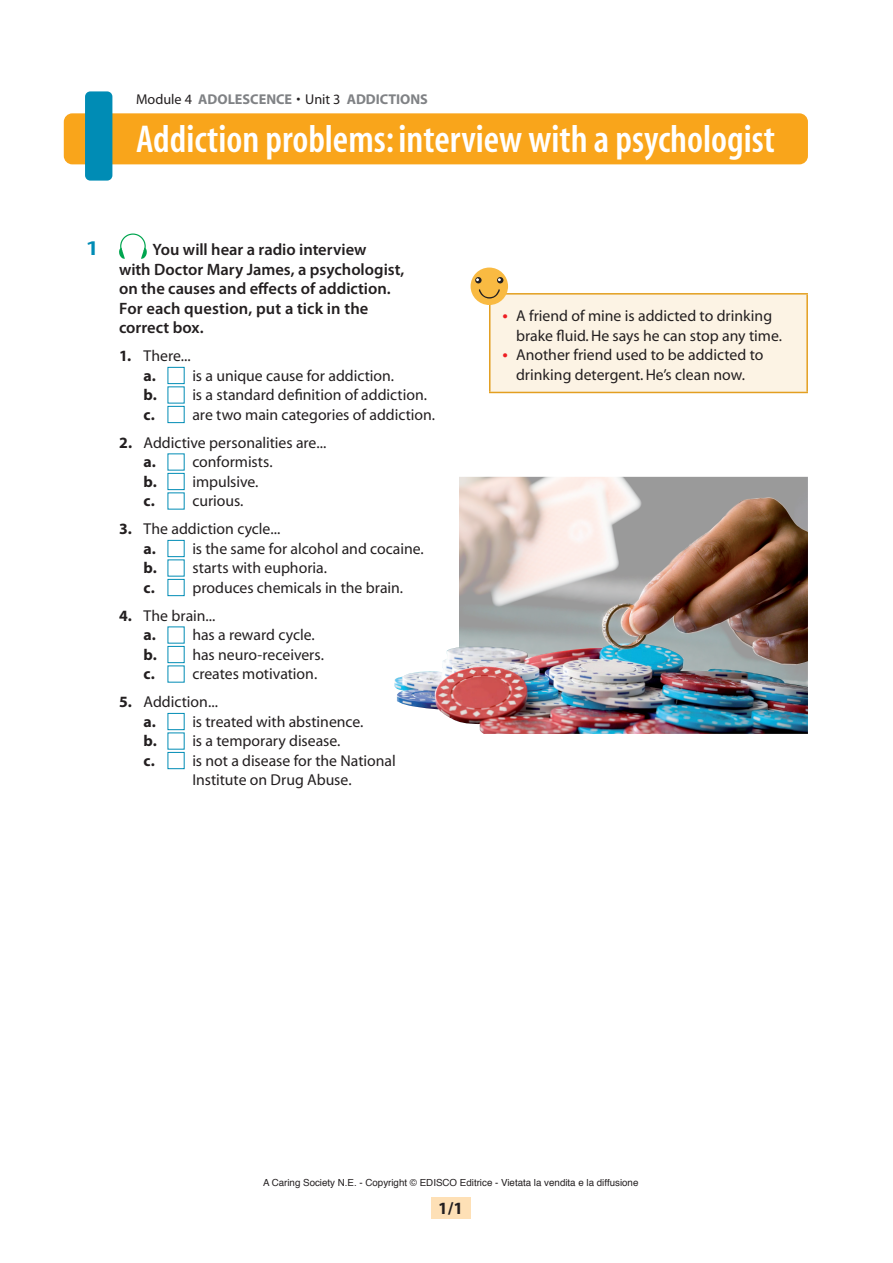
<style>
.page{position:relative;width:893px;height:1263px;background:#fff}
.page>*{position:absolute;margin:0;border:0;box-sizing:border-box;transform-origin:0 0}
.t1{font:600 condensed 39px "Myriad";color:#fff}
.t2{font:600 21px "Myriad Pro";color:#008cb5;scale:1.3 1}
.t3{font:700 17.25px "Myriad Pro";color:#231f20}
.t4{font:600 16.5px/19.5px "Myriad Pro";color:#231f20}
.t5{font:15.75px/19.5px "Myriad";color:#231f20}
.t6{font:700 14.25px "Myriad";color:#808285}
.t7{font:9.75px "Helvetica";color:#231f20}
.s1{font-weight:400;color:#231f20}
.s2{font-weight:700}
.s3{font-size:19.5px;color:#ee1d23}
</style>
<div class="page">
<div style="left:431px;top:1197px;width:40px;height:21px;background:#fee0b6"></div>
<div style="left:64px;top:113px;width:744px;height:51px;background:#f9a51b;border-radius:9px"></div>
<div style="left:85px;top:91px;width:27px;height:90px;background:#008cb5;border-radius:5px"></div>
<svg style="left:119px;top:233px;width:28px;height:26px"></svg>
<div style="left:168px;top:367px;width:17px;height:17px;border:1px solid #008cb5"></div>
<div style="left:168px;top:406px;width:17px;height:17px;border:1px solid #008cb5"></div>
<div style="left:168px;top:473px;width:17px;height:17px;border:1px solid #008cb5"></div>
<div style="left:168px;top:540px;width:17px;height:17px;border:1px solid #008cb5"></div>
<div style="left:168px;top:579px;width:17px;height:17px;border:1px solid #008cb5"></div>
<div style="left:168px;top:646px;width:17px;height:17px;border:1px solid #008cb5"></div>
<div style="left:168px;top:713px;width:17px;height:17px;border:1px solid #008cb5"></div>
<div style="left:168px;top:752px;width:17px;height:17px;border:1px solid #008cb5"></div>
<img style="left:459px;top:477px;width:349px;height:21px">
<img style="left:394px;top:498px;width:414px;height:236px">
<div style="left:490px;top:294px;width:317px;height:98px;background:#fcf3e4"></div>
<hr style="left:489px;top:295px;width:1px;height:97px;background:#e39f20">
<hr style="left:489px;top:293px;width:319px;height:2px;background:#e39f20">
<hr style="left:806px;top:295px;width:2px;height:97px;background:#e39f20">
<hr style="left:489px;top:392px;width:319px;height:1px;background:#e39f20">
<div style="left:471px;top:268px;width:37px;height:37px;background:#f9ba42;border-radius:50%"></div>
<svg style="left:475px;top:277px;width:7px;height:6px"></svg>
<svg style="left:497px;top:277px;width:6px;height:6px"></svg>
<svg style="left:479px;top:289px;width:21px;height:10px"></svg>
<p class="t6" style="left:136px;top:92px;width:293px"><span class="s1">Module 4</span> ADOLESCENCE <span class="s1">• Unit 3</span> ADDICTIONS</p>
<h1 class="t1" style="left:136px;top:119px;width:640px">Addiction problems: interview with a psychologist</h1>
<h2 class="t2" style="left:85px;top:237px;width:13px">1</h2>
<p class="t4" style="left:119px;top:240px;width:287px;text-indent:33px">You will hear a radio interview<br>with Doctor Mary James, a psychologist, on the causes and effects of addiction.<br>For each question, put a tick in the correct box.</p>
<p class="t5" style="left:144px;top:347px;width:293px;text-indent:-24px"><span class="s2">1.</span> There...<br><span class="s2">a.</span> is a unique cause for addiction.<br><span class="s2">b.</span> is a standard definition of addiction. <span class="s2">c.</span> are two main categories of addiction.</p>
<p class="t5" style="left:144px;top:433px;width:184px;text-indent:-24px"><span class="s2">2.</span> Addictive personalities are... <span class="s2">a.</span> conformists.<br><span class="s2">b.</span> impulsive.<br><span class="s2">c.</span> curious.</p>
<p class="t5" style="left:144px;top:520px;width:282px;text-indent:-24px"><span class="s2">3.</span> The addiction cycle...<br><span class="s2">a.</span> is the same for alcohol and cocaine. <span class="s2">b.</span> starts with euphoria.<br><span class="s2">c.</span> produces chemicals in the brain.</p>
<p class="t5" style="left:144px;top:606px;width:182px;text-indent:-24px"><span class="s2">4.</span> The brain...<br><span class="s2">a.</span> has a reward cycle. <span class="s2">b.</span> has neuro-receivers. <span class="s2">c.</span> creates motivation.</p>
<p class="t5" style="left:119px;top:693px;width:100px"><span class="s2">5.</span> Addiction...</p>
<p class="t5" style="left:144px;top:712px;width:221px"><span class="s2">a.</span> is treated with abstinence.</p>
<p class="t5" style="left:144px;top:732px;width:198px"><span class="s2">b.</span> is a temporary disease.</p>
<p class="t5" style="left:144px;top:751px;width:254px"><span class="s2">c.</span> is not a disease for the National</p>
<p class="t5" style="left:192px;top:771px;width:161px">Institute on Drug Abuse.</p>
<p class="t5" style="left:516px;top:307px;width:267px;text-indent:-14px"><span class="s3">•</span> A friend of mine is addicted to drinking brake fluid. He says he can stop any time.</p>
<p class="t5" style="left:502px;top:346px;width:262px;text-align:center"><span class="s3">•</span> Another friend used to be addicted to drinking detergent. He’s clean now.</p>
<p class="t7" style="left:263px;top:1175px;width:377px">A Caring Society N.E. - Copyright © EDISCO Editrice - Vietata la vendita e la diffusione</p>
<p class="t3" style="left:438px;top:1198px;width:26px">1/1</p>
</div>
